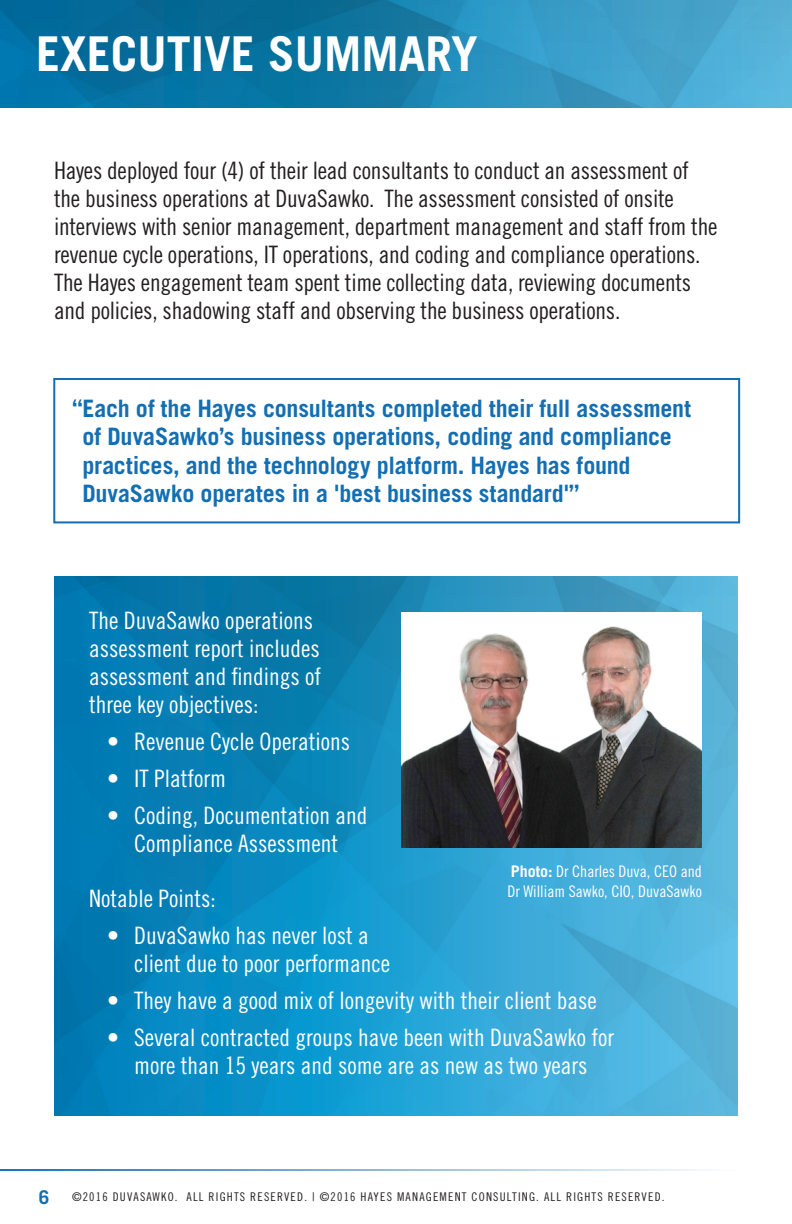
<style>
.page{position:relative;width:792px;height:1224px;background:#fff}
.page>*{position:absolute;margin:0;border:0;box-sizing:border-box;transform-origin:0 0}
.t1{font:700 48px "Trade Gothic LT Std";color:#fff}
.t2{font:24px/28px "Trade Gothic LT Std Cn 18";letter-spacing:-.01em;color:#231f20}
.t3{font:24px/28px "Trade Gothic LT Std Cn 18";color:#fff}
.t4{font:700 24px/28px "Trade Gothic LT Std";letter-spacing:-.01em;color:#146eb2}
.t5{font:16px/20px "Trade Gothic LT Std Cn 18";color:#fff}
.t6{font:12px "Trade Gothic LT Std Cn 18";letter-spacing:.1em;color:#231f20}
.s1{font-family:"Trade Gothic LT Std";font-weight:700}
.s2{font-family:"Trade Gothic LT Std";font-weight:700;font-size:19px;color:#146eb2}
</style>
<div class="page">
<img style="left:55px;top:576px;width:683px;height:540px">
<img style="left:402px;top:612px;width:300px;height:236px">
<img style="left:0;top:0;width:792px;height:107px">
<div style="left:53px;top:378px;width:687px;height:145px;border:2px solid #146eb2"></div>
<hr style="left:0;top:1169px;width:738px;height:2px;background:#146eb2">
<p class="t1" style="left:36px;top:24px;width:443px">EXECUTIVE SUMMARY</p>
<p class="t2" style="left:54px;top:157px;width:665px">Hayes deployed four (4) of their lead consultants to conduct an assessment of the business operations at DuvaSawko . The assessment consisted of onsite interviews with senior management, department management and staff from the revenue cycle operations, IT operations, and coding and compliance operations .<br>The Hayes engagement team spent time collecting data, reviewing documents and policies, shadowing staff and observing the business operations .</p>
<p class="t4" style="left:82px;top:395px;width:610px;text-indent:-10px">“Each of the Hayes consultants completed their full assessment of DuvaSawko’s business operations, coding and compliance practices, and the technology platform. Hayes has found DuvaSawko operates in a 'best business standard'”</p>
<p class="t3" style="left:89px;top:607px;width:233px">The DuvaSawko operations assessment report includes assessment and findings of three key objectives:</p>
<p class="t3" style="left:107px;top:728px;width:244px">• Revenue Cycle Operations</p>
<p class="t3" style="left:107px;top:765px;width:120px">• IT Platform</p>
<p class="t3" style="left:107px;top:802px;width:262px;text-align:center">• Coding, Documentation and<br>Compliance Assessment</p>
<p class="t3" style="left:89px;top:885px;width:128px">Notable Points:</p>
<p class="t3" style="left:134px;top:922px;width:257px;text-indent:-27px">• DuvaSawko has never lost a client due to poor performance</p>
<p class="t3" style="left:107px;top:987px;width:491px">• They have a good mix of longevity with their client base</p>
<p class="t3" style="left:107px;top:1024px;width:508px;text-align:center">• Several contracted groups have been with DuvaSawko for more than 15 years and some are as new as two years</p>
<p class="t5" style="left:507px;top:861px;width:196px"><span class="s1">Photo:</span> Dr Charles Duva, CEO and<br>Dr William Sawko, CIO, DuvaSawko</p>
<p class="t6" style="left:39px;top:1190px;width:627px"><span class="s2">6</span> ©2016 DUVASAWKO. ALL RIGHTS RESERVED. | ©2016 HAYES MANAGEMENT CONSULTING. ALL RIGHTS RESERVED.</p>
</div>
